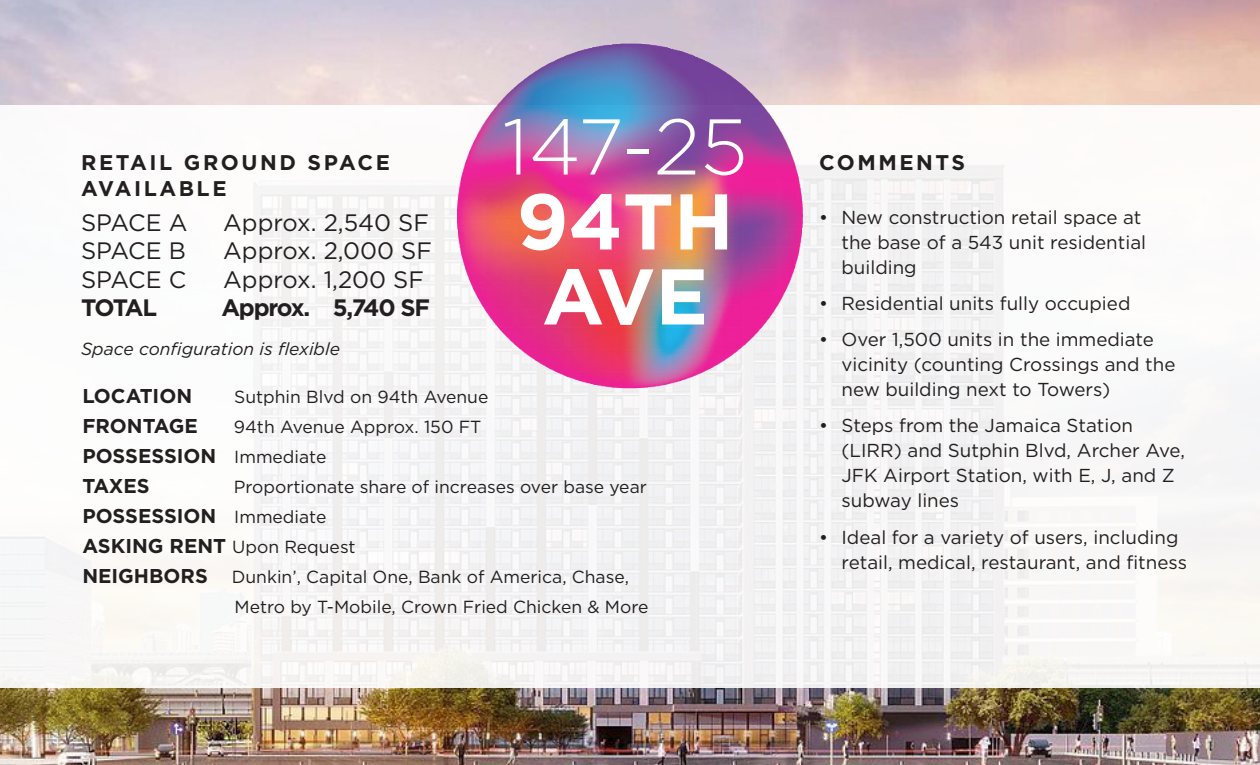
<style>
.page{position:relative;width:1260px;height:765px;background:#fff}
.page>*{position:absolute;margin:0;border:0;box-sizing:border-box;transform-origin:0 0}
.t1{font:700 78.75px "Gotham";color:#fff}
.t2{font:300 78.75px "Gotham";color:#fff}
.t3{font:23.75px "Gotham";color:#231f20}
.t4{font:700 23.75px "Gotham";letter-spacing:-.06em;color:#231f20}
.t5{font:700 21.25px/25.5px "Gotham";letter-spacing:.12em;color:#231f20}
.t6{font:700 20px "Gotham";color:#231f20}
.t7{font:18.75px/25px "Gotham";color:#231f20}
.t8{font:17.5px "Gotham";color:#231f20}
.t9{font:italic 17.5px "Gotham";color:#231f20}
.s1{font-weight:400;font-size:17.5px}
.s2{font-weight:700;font-size:20px}
</style>
<div class="page">
<img style="left:0;top:0;width:1260px;height:765px">
<div style="left:0;top:106px;width:1260px;height:582px;background:#f9f8f8"></div>
<img style="left:458px;top:43px;width:344px;height:345px">
<p class="t5" style="left:81px;top:150px;width:310px">RETAIL GROUND SPACE<br>AVAILABLE</p>
<p class="t3" style="left:81px;top:207px;width:108px">SPACE A</p>
<p class="t3" style="left:223px;top:207px;width:207px">Approx. 2,540 SF</p>
<p class="t3" style="left:81px;top:236px;width:106px">SPACE B</p>
<p class="t3" style="left:223px;top:236px;width:210px">Approx. 2,000 SF</p>
<p class="t3" style="left:81px;top:264px;width:107px">SPACE C</p>
<p class="t3" style="left:223px;top:264px;width:202px">Approx. 1,200 SF</p>
<p class="t4" style="left:81px;top:292px;width:78px">TOTAL</p>
<p class="t4" style="left:221px;top:292px;width:210px">Approx. 5,740 SF</p>
<p class="t9" style="left:81px;top:338px;width:260px">Space configuration is flexible</p>
<p class="t2" style="left:502px;top:97px;width:247px">147-25</p>
<p class="t1" style="left:516px;top:169px;width:219px">94TH</p>
<p class="t1" style="left:542px;top:244px;width:168px">AVE</p>
<p class="t6" style="left:82px;top:382px;width:111px">LOCATION</p>
<p class="t8" style="left:234px;top:385px;width:256px">Sutphin Blvd on 94th Avenue</p>
<p class="t6" style="left:82px;top:412px;width:117px">FRONTAGE</p>
<p class="t8" style="left:234px;top:415px;width:249px">94th Avenue Approx. 150 FT</p>
<p class="t6" style="left:82px;top:442px;width:246px">POSSESSION <span class="s1">Immediate</span></p>
<p class="t6" style="left:82px;top:472px;width:69px">TAXES</p>
<p class="t8" style="left:234px;top:475px;width:415px">Proportionate share of increases over base year</p>
<p class="t6" style="left:82px;top:502px;width:246px">POSSESSION <span class="s1">Immediate</span></p>
<p class="t8" style="left:82px;top:535px;width:275px"><span class="s2">ASKING RENT</span> Upon Request</p>
<p class="t8" style="left:82px;top:565px;width:548px"><span class="s2">NEIGHBORS</span> Dunkin’, Capital One, Bank of America, Chase,</p>
<p class="t8" style="left:235px;top:595px;width:415px">Metro by T-Mobile, Crown Fried Chicken &amp; More</p>
<p class="t5" style="left:819px;top:150px;width:148px">COMMENTS</p>
<p class="t7" style="left:842px;top:204px;width:306px;text-indent:-22px">• New construction retail space at the base of a 543 unit residential building</p>
<p class="t7" style="left:819px;top:290px;width:313px">• Residential units fully occupied</p>
<p class="t7" style="left:842px;top:327px;width:335px;text-indent:-22px">• Over 1,500 units in the immediate vicinity (counting Crossings and the new building next to Towers)</p>
<p class="t7" style="left:842px;top:413px;width:345px;text-indent:-22px">• Steps from the Jamaica Station (LIRR) and Sutphin Blvd, Archer Ave,<br>JFK Airport Station, with E, J, and Z subway lines</p>
<p class="t7" style="left:842px;top:524px;width:347px;text-indent:-22px">• Ideal for a variety of users, including retail, medical, restaurant, and fitness</p>
</div>
